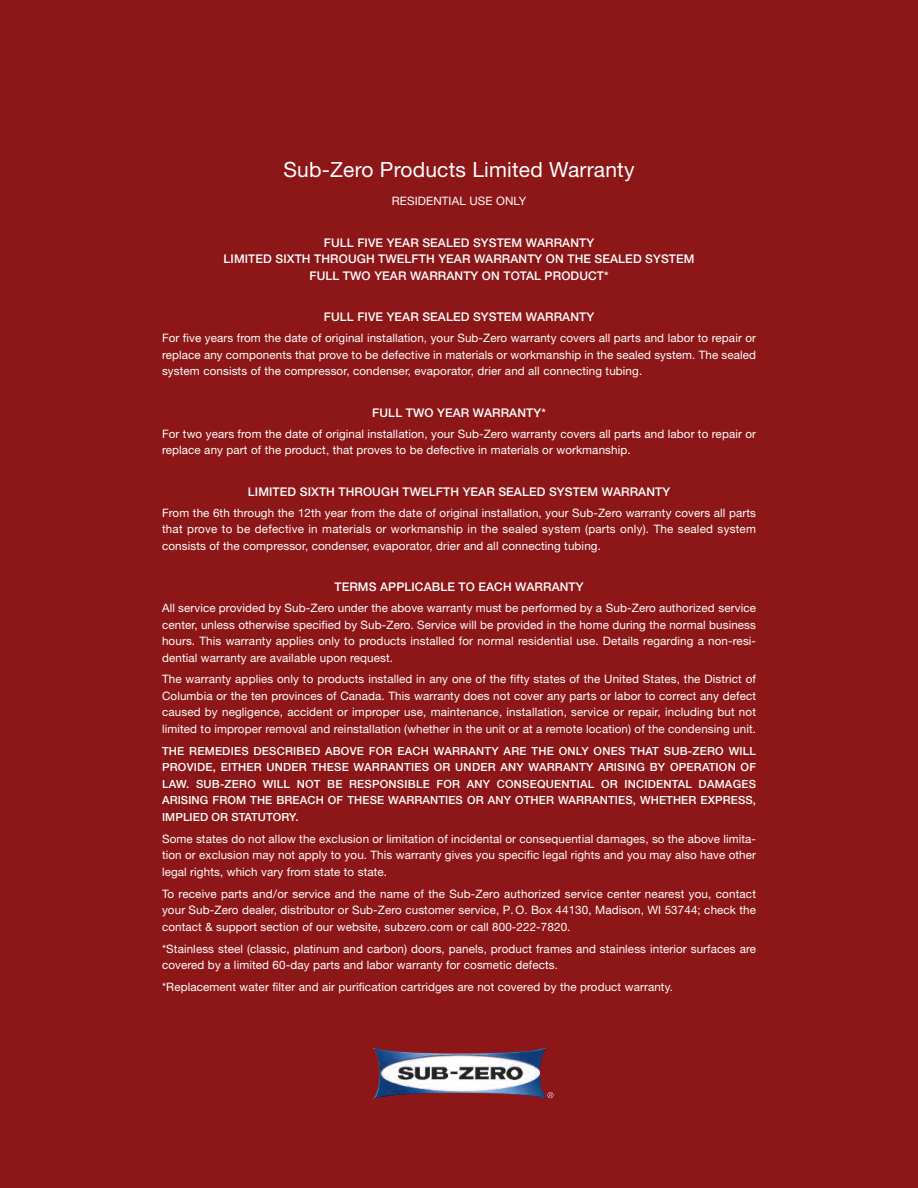
<style>
.page{position:relative;width:918px;height:1188px;background:#8d1618}
.page>*{position:absolute;margin:0;border:0;box-sizing:border-box;transform-origin:0 0}
.t1{font:21px "Helvetica Neue LT Std";letter-spacing:.01em;color:#fff}
.t2{font:500 12px/16.5px "Helvetica Neue LT Std";letter-spacing:.01em;color:#fff;text-align:center}
.t3{font:11.7px/16.5px "Helvetica Neue LT Std";letter-spacing:.01em;color:#fff;text-align:justify}
.t4{font:500 11.25px/16.5px "Helvetica Neue LT Std";letter-spacing:.01em;color:#fff;text-align:justify}
</style>
<div class="page">
<img style="left:373px;top:1047px;width:174px;height:52px">
<svg style="left:548px;top:1092px;width:5px;height:6px"></svg>
<h1 class="t1" style="left:283px;top:162px;width:353px">Sub-Zero Products Limited Warranty</h1>
<p class="t3" style="left:392px;top:194px;width:136px">RESIDENTIAL USE ONLY</p>
<p class="t2" style="left:224px;top:235px;width:472px">FULL FIVE YEAR SEALED SYSTEM WARRANTY<br>LIMITED SIXTH THROUGH TWELFTH YEAR WARRANTY ON THE SEALED SYSTEM<br>FULL TWO YEAR WARRANTY ON TOTAL PRODUCT*</p>
<p class="t2" style="left:324px;top:310px;width:272px">FULL FIVE YEAR SEALED SYSTEM WARRANTY</p>
<p class="t3" style="left:162px;top:331px;width:596px">For five years from the date of original installation, your Sub-Zero warranty covers all parts and labor to repair or replace any components that prove to be defective in materials or workmanship in the sealed system. The sealed system consists of the compressor, condenser, evaporator, drier and all connecting tubing.</p>
<p class="t2" style="left:372px;top:405px;width:175px">FULL TWO YEAR WARRANTY*</p>
<p class="t3" style="left:162px;top:426px;width:596px">For two years from the date of original installation, your Sub-Zero warranty covers all parts and labor to repair or replace any part of the product, that proves to be defective in materials or workmanship.</p>
<p class="t2" style="left:248px;top:484px;width:424px">LIMITED SIXTH THROUGH TWELFTH YEAR SEALED SYSTEM WARRANTY</p>
<p class="t3" style="left:162px;top:505px;width:596px">From the 6th through the 12th year from the date of original installation, your Sub-Zero warranty covers all parts that prove to be defective in materials or workmanship in the sealed system (parts only). The sealed system consists of the compressor, condenser, evaporator, drier and all connecting tubing.</p>
<p class="t2" style="left:334px;top:580px;width:251px">TERMS APPLICABLE TO EACH WARRANTY</p>
<p class="t3" style="left:162px;top:601px;width:596px">All service provided by Sub-Zero under the above warranty must be performed by a Sub-Zero authorized service center, unless otherwise specified by Sub-Zero. Service will be provided in the home during the normal business hours. This warranty applies only to products installed for normal residential use. Details regarding a non-resi&shy;dential warranty are available upon request.</p>
<p class="t3" style="left:162px;top:672px;width:596px">The warranty applies only to products installed in any one of the fifty states of the United States, the District of Columbia or the ten provinces of Canada. This warranty does not cover any parts or labor to correct any defect caused by negligence, accident or improper use, maintenance, installation, service or repair, including but not limited to improper removal and reinstallation (whether in the unit or at a remote location) of the condensing unit.</p>
<p class="t4" style="left:162px;top:744px;width:596px">THE REMEDIES DESCRIBED ABOVE FOR EACH WARRANTY ARE THE ONLY ONES THAT SUB-ZERO WILL PROVIDE, EITHER UNDER THESE WARRANTIES OR UNDER ANY WARRANTY ARISING BY OPERATION OF LAW. SUB-ZERO WILL NOT BE RESPONSIBLE FOR ANY CONSEQUENTIAL OR INCIDENTAL DAMAGES ARISING FROM THE BREACH OF THESE WARRANTIES OR ANY OTHER WARRANTIES, WHETHER EXPRESS, IMPLIED OR STATUTORY.</p>
<p class="t3" style="left:162px;top:831px;width:596px">Some states do not allow the exclusion or limitation of incidental or consequential damages, so the above limita&shy;tion or exclusion may not apply to you. This warranty gives you specific legal rights and you may also have other legal rights, which vary from state to state.</p>
<p class="t3" style="left:162px;top:886px;width:596px">To receive parts and/or service and the name of the Sub-Zero authorized service center nearest you, contact your Sub-Zero dealer, distributor or Sub-Zero customer service, P. O. Box 44130, Madison, WI 53744; check the contact &amp; support section of our website, subzero.com or call 800-222-7820.</p>
<p class="t3" style="left:162px;top:941px;width:596px">*Stainless steel (classic, platinum and carbon) doors, panels, product frames and stainless interior surfaces are covered by a limited 60-day parts and labor warranty for cosmetic defects.</p>
<p class="t3" style="left:162px;top:980px;width:512px">*Replacement water filter and air purification cartridges are not covered by the product warranty.</p>
</div>
